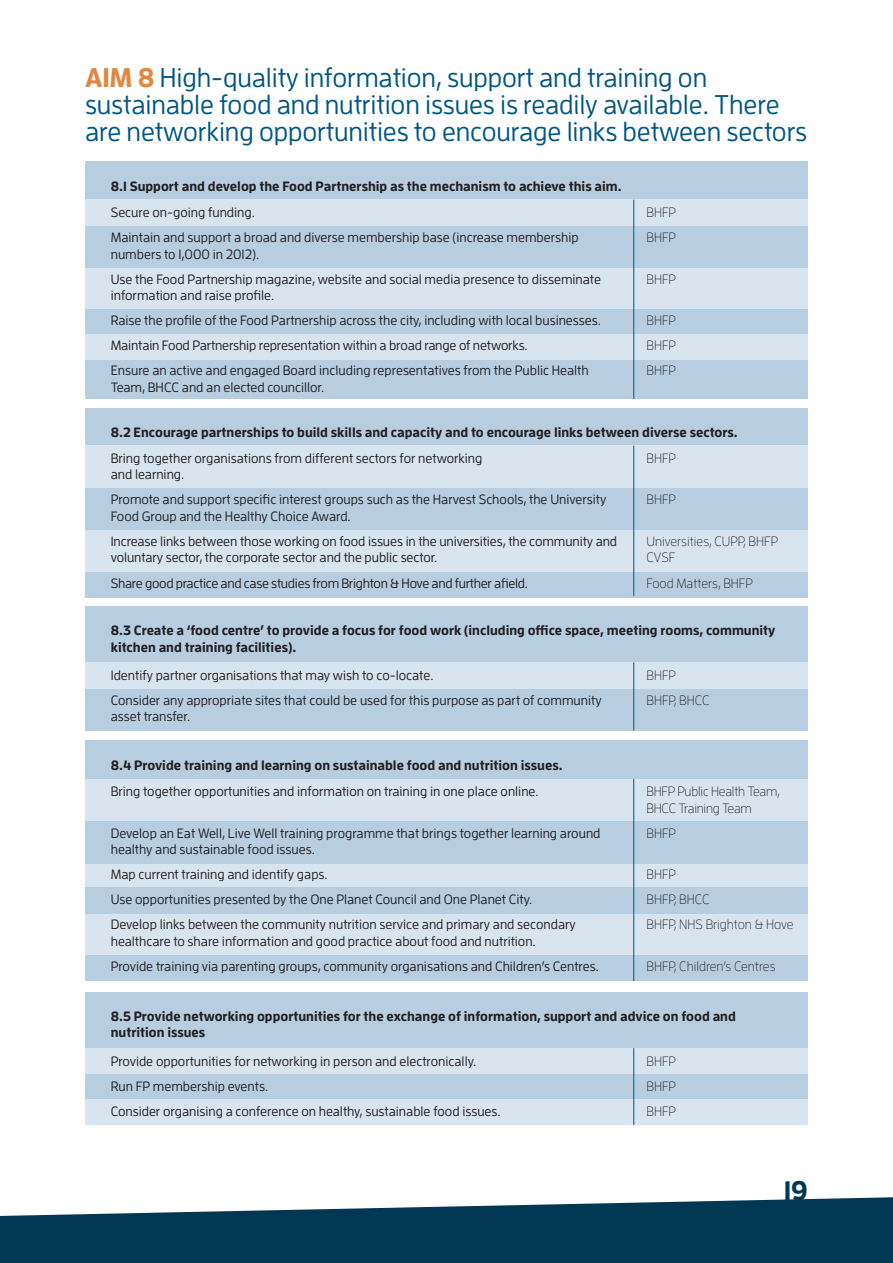
<style>
.page{position:relative;width:893px;height:1263px;background:#fff}
.page>*{position:absolute;margin:0;border:0;box-sizing:border-box;transform-origin:0 0}
.t1{font:500 27px/27px "Enzo OT";letter-spacing:-.005em;color:#005681}
.t2{font:700 27px "Enzo OT";color:#003853}
.t3{font:500 13.5px/25px "Enzo OT";color:#231f20}
.t4{font:700 13.5px/16.5px "Enzo OT";color:#231f20}
.t5{font:300 13.5px/25px "Enzo OT";color:#231f20}
.t6{font:500 13.5px "Enzo OT";letter-spacing:-.02em;color:#231f20}
.s1{font-weight:700;color:#e08741}
</style>
<div class="page">
<svg style="left:0;top:1197px;width:893px;height:66px;background:#25546c"></svg>
<div style="left:85px;top:162px;width:723px;height:237px;background:#b7cee0"></div>
<div style="left:85px;top:200px;width:723px;height:26px;background:#d8e4ee"></div>
<div style="left:85px;top:334px;width:723px;height:26px;background:#d8e4ee"></div>
<div style="left:85px;top:268px;width:723px;height:41px;background:#d8e4ee"></div>
<hr style="left:633px;top:200px;width:1px;height:199px;background:#005681">
<div style="left:85px;top:408px;width:723px;height:189px;background:#b7cee0"></div>
<div style="left:85px;top:445px;width:723px;height:43px;background:#d8e4ee"></div>
<div style="left:85px;top:530px;width:723px;height:41px;background:#d8e4ee"></div>
<hr style="left:633px;top:446px;width:1px;height:150px;background:#005681">
<div style="left:85px;top:606px;width:723px;height:125px;background:#b7cee0"></div>
<div style="left:85px;top:662px;width:723px;height:27px;background:#d8e4ee"></div>
<hr style="left:633px;top:662px;width:1px;height:68px;background:#005681">
<div style="left:85px;top:741px;width:723px;height:240px;background:#b7cee0"></div>
<div style="left:85px;top:779px;width:723px;height:42px;background:#d8e4ee"></div>
<div style="left:85px;top:914px;width:723px;height:41px;background:#d8e4ee"></div>
<div style="left:85px;top:864px;width:723px;height:22px;background:#d8e4ee"></div>
<hr style="left:633px;top:779px;width:1px;height:202px;background:#005681">
<div style="left:85px;top:992px;width:723px;height:125px;background:#b7cee0"></div>
<div style="left:85px;top:1048px;width:723px;height:25px;background:#d8e4ee"></div>
<div style="left:85px;top:1099px;width:723px;height:26px;background:#d8e4ee"></div>
<hr style="left:633px;top:1048px;width:1px;height:77px;background:#005681">
<h1 class="t1" style="left:85px;top:66px;width:724px"><span class="s1">AIM 8</span> High-quality information, support and training on sustainable food and nutrition issues is readily available. There are networking opportunities to encourage links between sectors</h1>
<p class="t4" style="left:111px;top:179px;width:512px">8.1 Support and develop the Food Partnership as the mechanism to achieve this aim.</p>
<p class="t3" style="left:111px;top:201px;width:469px">Secure on-going funding.<br>Maintain and support a broad and diverse membership base (increase membership</p>
<p class="t3" style="left:111px;top:242px;width:492px">numbers to 1,000 in 2012).<br>Use the Food Partnership magazine, website and social media presence to disseminate</p>
<p class="t3" style="left:111px;top:284px;width:492px">information and raise profile.<br>Raise the profile of the Food Partnership across the city, including with local businesses.<br>Maintain Food Partnership representation within a broad range of networks.<br>Ensure an active and engaged Board including representatives from the Public Health</p>
<p class="t3" style="left:111px;top:375px;width:215px">Team, BHCC and an elected councillor.</p>
<p class="t5" style="left:646px;top:201px;width:31px">BHFP<br>BHFP</p>
<p class="t5" style="left:646px;top:267px;width:31px">BHFP</p>
<p class="t5" style="left:646px;top:309px;width:31px;text-align:justify">BHFP BHFP BHFP</p>
<p class="t4" style="left:111px;top:425px;width:629px">8.2 Encourage partnerships to build skills and capacity and to encourage links between diverse sectors.</p>
<p class="t3" style="left:111px;top:451px;width:373px;line-height:16.5px">Bring together organisations from different sectors for networking and learning.</p>
<p class="t3" style="left:111px;top:492px;width:497px;line-height:16.5px">Promote and support specific interest groups such as the Harvest Schools, the University<br>Food Group and the Healthy Choice Award.</p>
<p class="t3" style="left:111px;top:534px;width:508px;line-height:16.5px">Increase links between those working on food issues in the universities, the community and voluntary sector, the corporate sector and the public sector.</p>
<p class="t6" style="left:111px;top:578px;width:419px">Share good practice and case studies from Brighton &amp; Hove and further afield.</p>
<p class="t5" style="left:646px;top:447px;width:31px">BHFP</p>
<p class="t5" style="left:646px;top:488px;width:31px">BHFP</p>
<p class="t5" style="left:646px;top:534px;width:133px;line-height:16.5px">Universities, CUPP, BHFP<br>CVSF</p>
<p class="t5" style="left:646px;top:571px;width:108px">Food Matters, BHFP</p>
<p class="t4" style="left:111px;top:623px;width:666px">8.3 Create a ‘food centre’ to provide a focus for food work (including office space, meeting rooms, community kitchen and training facilities).</p>
<p class="t3" style="left:111px;top:664px;width:492px">Identify partner organisations that may wish to co-locate.<br>Consider any appropriate sites that could be used for this purpose as part of community</p>
<p class="t3" style="left:111px;top:705px;width:81px">asset transfer.</p>
<p class="t5" style="left:646px;top:664px;width:65px">BHFP<br>BHFP, BHCC</p>
<p class="t4" style="left:111px;top:758px;width:453px">8.4 Provide training and learning on sustainable food and nutrition issues.</p>
<p class="t3" style="left:111px;top:780px;width:429px">Bring together opportunities and information on training in one place online.</p>
<p class="t3" style="left:111px;top:826px;width:491px;line-height:16.5px">Develop an Eat Well, Live Well training programme that brings together learning around healthy and sustainable food issues.</p>
<p class="t3" style="left:111px;top:863px;width:466px">Map current training and identify gaps.<br>Use opportunities presented by the One Planet Council and One Planet City.<br>Develop links between the community nutrition service and primary and secondary</p>
<p class="t3" style="left:111px;top:930px;width:490px">healthcare to share information and good practice about food and nutrition.<br>Provide training via parenting groups, community organisations and Children’s Centres.</p>
<p class="t5" style="left:646px;top:784px;width:135px;line-height:16.5px">BHFP Public Health Team,<br>BHCC Training Team</p>
<p class="t5" style="left:646px;top:822px;width:31px">BHFP</p>
<p class="t5" style="left:646px;top:863px;width:149px">BHFP<br>BHFP, BHCC<br>BHFP, NHS Brighton &amp; Hove</p>
<p class="t5" style="left:646px;top:955px;width:130px">BHFP, Children’s Centres</p>
<p class="t4" style="left:111px;top:1009px;width:627px">8.5 Provide networking opportunities for the exchange of information, support and advice on food and nutrition issues</p>
<p class="t3" style="left:111px;top:1049px;width:391px">Provide opportunities for networking in person and electronically.<br>Run FP membership events.<br>Consider organising a conference on healthy, sustainable food issues.</p>
<p class="t5" style="left:646px;top:1049px;width:31px;text-align:justify">BHFP BHFP BHFP</p>
<h1 class="t2" style="left:784px;top:1181px;width:26px">19</h1>
</div>
